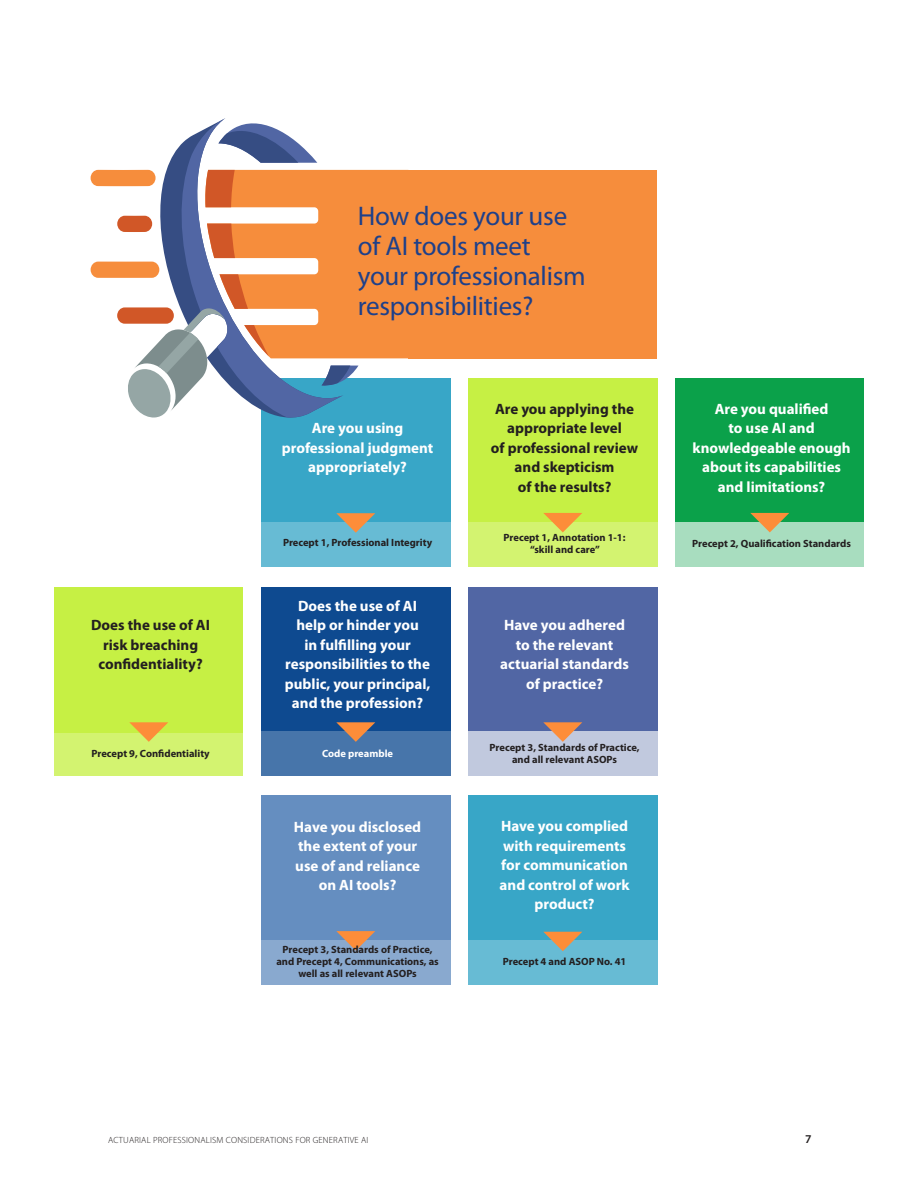
<style>
.page{position:relative;width:918px;height:1188px;background:#fff}
.page>*{position:absolute;margin:0;border:0;box-sizing:border-box;transform-origin:0 0}
._1__Sub_1_Blueheads{font:27px/30px "Myriad Pro";letter-spacing:-.01em;color:#1e408a}
.question{font:700 15px/19.5px "Myriad Pro";color:#fff;text-align:center}
.question-2{font:700 15px/19.5px "Myriad Pro";color:#231f20;text-align:center}
.t1{font:600 12px "Myriad Pro";color:#231f20}
.reference{font:700 10.5px/12px "Myriad Pro";color:#231f20;text-align:center}
.reference-2{font:700 10.5px "Myriad Pro";color:#fff}
.t2{font:300 9px "Myriad Pro";letter-spacing:.02em;color:#231f20}
</style>
<div class="page">
<div style="left:54px;top:587px;width:189px;height:189px;background:#c6f044"></div>
<div style="left:468px;top:378px;width:189px;height:189px;background:#c6f044"></div>
<div style="left:261px;top:587px;width:189px;height:189px;background:#0e4a90"></div>
<div style="left:261px;top:378px;width:189px;height:189px;background:#38a6c7"></div>
<div style="left:261px;top:796px;width:189px;height:189px;background:#658ec0"></div>
<div style="left:468px;top:796px;width:189px;height:189px;background:#38a6c7"></div>
<div style="left:675px;top:378px;width:189px;height:189px;background:#0ba14a"></div>
<div style="left:468px;top:587px;width:189px;height:189px;background:#5166a4"></div>
<div style="left:261px;top:940px;width:189px;height:45px;background:#89a9cf"></div>
<div style="left:261px;top:523px;width:189px;height:44px;background:#67bbd4"></div>
<div style="left:468px;top:523px;width:189px;height:44px;background:#d3f370"></div>
<div style="left:675px;top:523px;width:189px;height:44px;background:#a8ddbf"></div>
<div style="left:54px;top:733px;width:189px;height:44px;background:#d3f370"></div>
<div style="left:261px;top:731px;width:189px;height:45px;background:#4775aa"></div>
<div style="left:468px;top:731px;width:189px;height:45px;background:#c1c9de"></div>
<div style="left:468px;top:940px;width:189px;height:45px;background:#67bbd4"></div>
<svg style="left:178px;top:118px;width:165px;height:52px"></svg>
<svg style="left:91px;top:170px;width:317px;height:248px"></svg>
<div style="left:408px;top:170px;width:249px;height:188px;background:#f68d3c"></div>
<svg style="left:336px;top:522px;width:39px;height:1px"></svg>
<svg style="left:543px;top:522px;width:39px;height:1px"></svg>
<svg style="left:750px;top:522px;width:39px;height:1px"></svg>
<p class="question-2" style="left:91px;top:615px;width:120px">Does the use of AI risk breaching confidentiality?</p>
<p class="reference" style="left:91px;top:747px;width:120px">Precept 9, Confidentiality</p>
<p class="_1__Sub_1_Blueheads" style="left:358px;top:200px;width:229px">How does your use of AI tools meet your professionalism responsibilities?</p>
<p class="question" style="left:282px;top:418px;width:153px">Are you using professional judgment appropriately?</p>
<p class="question-2" style="left:491px;top:399px;width:149px">Are you applying the appropriate level<br>of professional review and skepticism<br>of the results?</p>
<p class="reference" style="left:283px;top:537px;width:151px">Precept 1, Professional Integrity</p>
<p class="reference" style="left:504px;top:531px;width:123px">Precept 1, Annotation 1-1: “skill and care”</p>
<p class="question" style="left:285px;top:595px;width:147px">Does the use of AI help or hinder you<br>in fulfilling your responsibilities to the public, your principal, and the profession?</p>
<p class="reference-2" style="left:322px;top:747px;width:73px">Code preamble</p>
<p class="question" style="left:294px;top:816px;width:129px">Have you disclosed the extent of your use of and reliance on AI tools?</p>
<p class="reference" style="left:283px;top:943px;width:151px">Precept 3, Standards of Practice,</p>
<p class="reference" style="left:298px;top:967px;width:120px">well as all relevant ASOPs</p>
<p class="reference" style="left:276px;top:955px;width:164px">and Precept 4, Communications, as</p>
<p class="question" style="left:500px;top:615px;width:130px">Have you adhered to the relevant actuarial standards of practice?</p>
<p class="reference" style="left:490px;top:741px;width:151px">Precept 3, Standards of Practice, and all relevant ASOPs</p>
<p class="question" style="left:500px;top:816px;width:131px">Have you complied with requirements for communication and control of work product?</p>
<p class="reference" style="left:503px;top:955px;width:125px">Precept 4 and ASOP No. 41</p>
<p class="question" style="left:692px;top:399px;width:160px">Are you qualified<br>to use AI and knowledgeable enough about its capabilities and limitations?</p>
<p class="reference" style="left:692px;top:537px;width:160px">Precept 2, Qualification Standards</p>
<p class="t2" style="left:108px;top:1135px;width:262px">ACTUARIAL PROFESSIONALISM CONSIDERATIONS FOR GENERATIVE AI</p>
<p class="t1" style="left:805px;top:1131px;width:8px">7</p>
</div>
